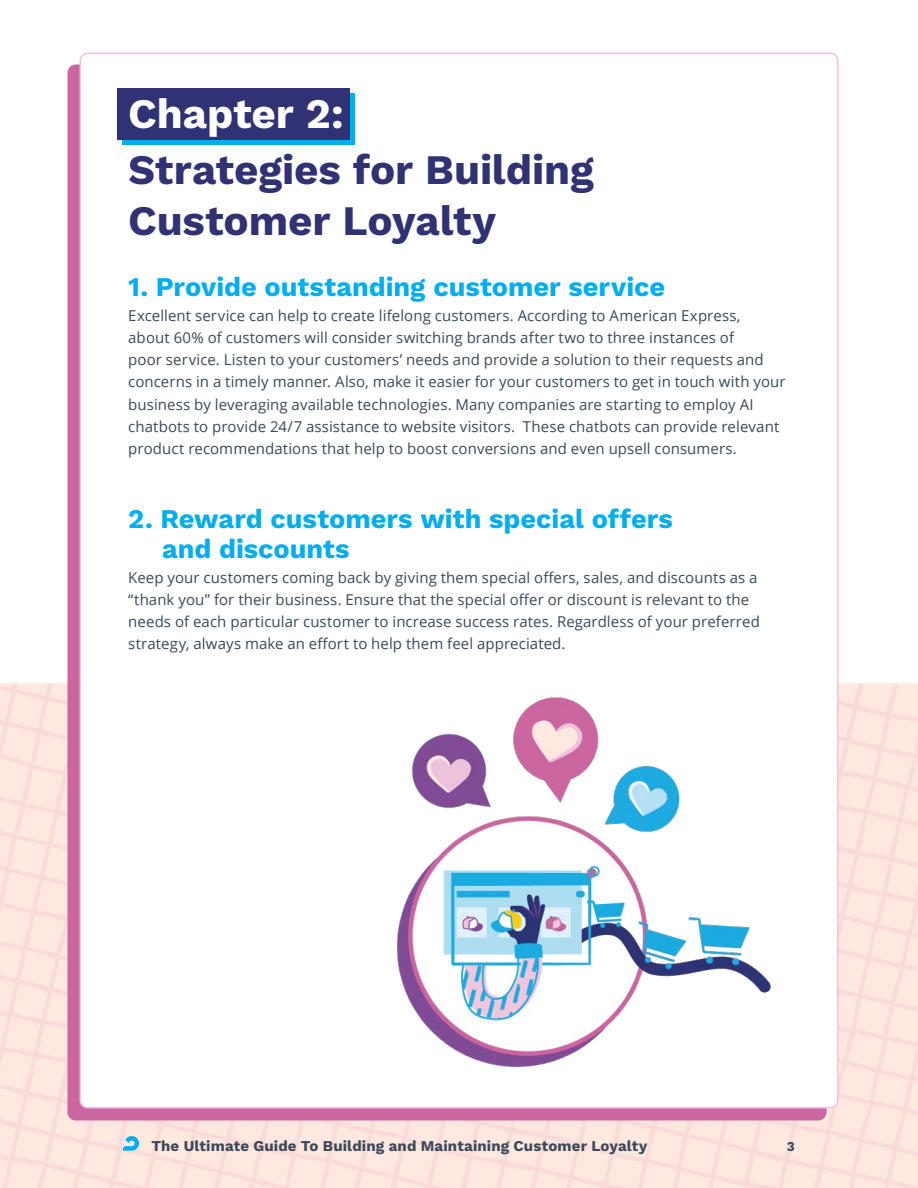
<style>
.page{position:relative;width:918px;height:1188px;background:#fff}
.page>*{position:absolute;margin:0;border:0;box-sizing:border-box;transform-origin:0 0}
.t1{font:700 42px/50.4px "Work Sans";letter-spacing:-.005em;color:#303273}
.t2{font:700 42px "Work Sans";color:#fff}
.t3{font:700 27px/29.4px "Work Sans";color:#00aeef}
.t4{font:15px/22.2px "Open Sans";letter-spacing:.005em;color:#3c4858}
.t5{font:700 15px "Work Sans";letter-spacing:.01em;color:#3c4858}
.t6{font:700 13.5px "Work Sans";color:#3c4858}
</style>
<div class="page">
<img style="left:0;top:682px;width:918px;height:506px">
<div style="left:68px;top:65px;width:758px;height:1055px;background:#cc66a0;border-radius:8px"></div>
<div style="left:80px;top:53px;width:758px;height:1055px;background:#fff;border-radius:8px"></div>
<svg style="left:123px;top:1136px;width:16px;height:15px"></svg>
<div style="left:122px;top:93px;width:233px;height:52px;background:#00aeef"></div>
<div style="left:118px;top:88px;width:232px;height:52px;background:#303273"></div>
<img style="left:398px;top:698px;width:372px;height:368px">
<h1 class="t2" style="left:128px;top:89px;width:217px">Chapter 2:</h1>
<h1 class="t1" style="left:128px;top:147px;width:467px">Strategies for Building<br>Customer Loyalty</h1>
<h2 class="t3" style="left:128px;top:273px;width:538px">1. Provide outstanding customer service</h2>
<p class="t4" style="left:128px;top:304px;width:659px">Excellent service can help to create lifelong customers. According to American Express, about 60% of customers will consider switching brands after two to three instances of<br>poor service. Listen to your customers’ needs and provide a solution to their requests and concerns in a timely manner. Also, make it easier for your customers to get in touch with your business by leveraging available technologies. Many companies are starting to employ AI chatbots to provide 24/7 assistance to website visitors. These chatbots can provide relevant product recommendations that help to boost conversions and even upsell consumers.</p>
<h2 class="t3" style="left:162px;top:506px;width:512px;text-indent:-34px">2. Reward customers with special offers and discounts</h2>
<p class="t4" style="left:128px;top:566px;width:633px">Keep your customers coming back by giving them special offers, sales, and discounts as a “thank you” for their business. Ensure that the special offer or discount is relevant to the needs of each particular customer to increase success rates. Regardless of your preferred strategy, always make an effort to help them feel appreciated.</p>
<p class="t5" style="left:151px;top:1137px;width:498px">The Ultimate Guide To Building and Maintaining Customer Loyalty</p>
<p class="t6" style="left:787px;top:1138px;width:10px">3</p>
</div>
